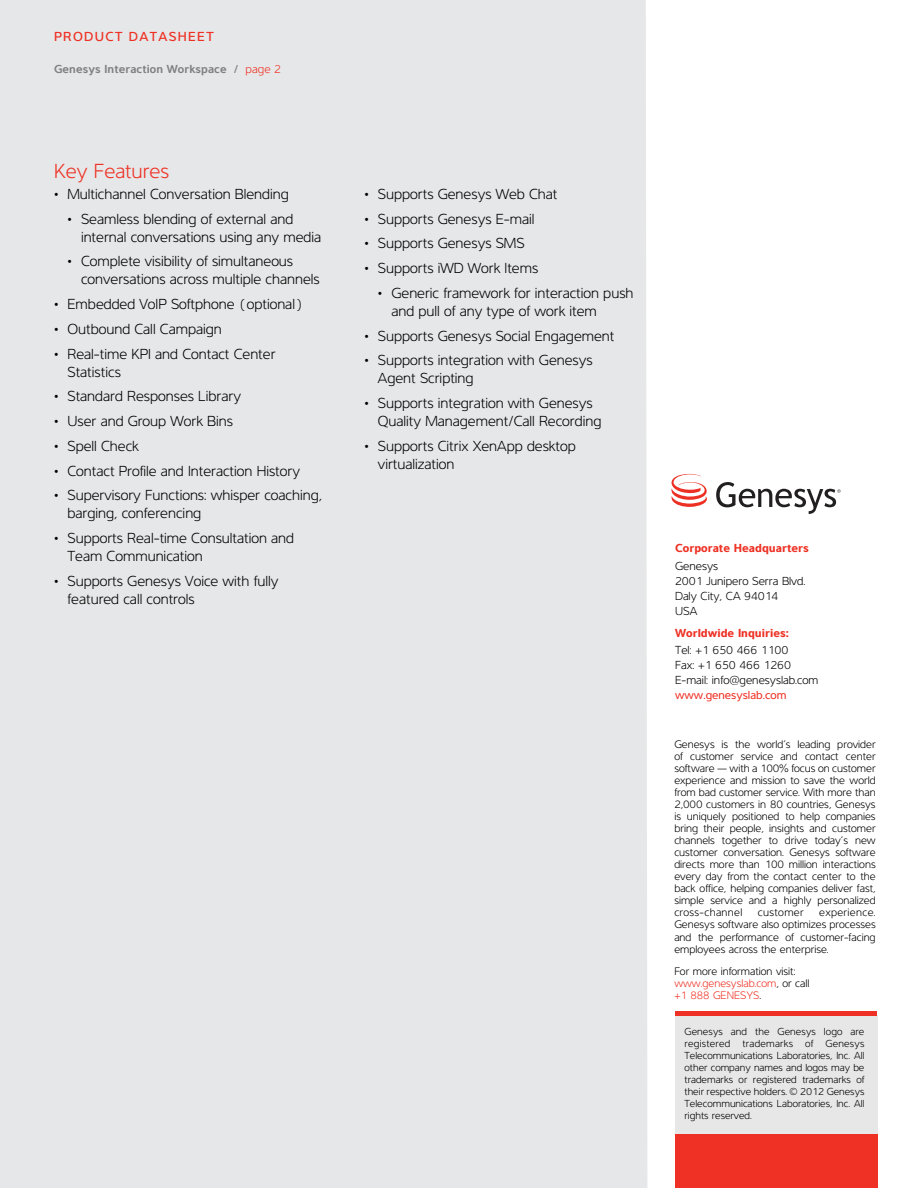
<style>
.page{position:relative;width:918px;height:1188px;background:#fff}
.page>*{position:absolute;margin:0;border:0;box-sizing:border-box;transform-origin:0 0}
.t1{font:300 21px "Interval";color:#ee3124}
.t2{font:300 15px/18px "Interval";color:#000}
.t3{font:500 13.5px "Interval";color:#ee3124}
.t4{font:300 12px/15px "Interval";color:#000}
.t5{font:700 12px "Interval";color:#ee3124}
.t6{font:600 12px "Interval";letter-spacing:.01em;color:#807f83}
.t7{font:12px "Interval";color:#ee3124}
.t8{font:300 11.25px/12px "Interval";color:#000;text-align:justify}
.t9{font:300 11.25px "Interval";letter-spacing:.03em;color:#000}
.t10{font:300 10.5px/12px "Interval";color:#000;text-align:justify}
.s1{font-weight:300;color:#ee3124}
.s2{color:#ee3124}
</style>
<div class="page">
<div style="left:0;top:0;width:647px;height:1188px;background:#e6e7e8"></div>
<div style="left:675px;top:1015px;width:203px;height:152px;background:#e7e7e7"></div>
<div style="left:675px;top:1134px;width:203px;height:54px;background:#ee3124"></div>
<div style="left:675px;top:1011px;width:201px;height:5px;background:#ee3124"></div>
<svg style="left:671px;top:474px;width:170px;height:40px"></svg>
<p class="t3" style="left:54px;top:29px;width:20px">PRODUCT</p>
<p class="t3" style="left:129px;top:29px;width:11px">DATAS</p>
<p class="t3" style="left:178px;top:29px;width:20px">HEET</p>
<p class="t6" style="left:54px;top:62px;width:229px">Genesys Interaction Workspace / <span class="s1">page 2</span></p>
<h1 class="t1" style="left:54px;top:159px;width:117px">Key Features</h1>
<p class="t2" style="left:54px;top:185px;width:236px">• Multichannel Conversation Blending</p>
<p class="t2" style="left:81px;top:209px;width:242px;text-indent:-14px">• Seamless blending of external and internal conversations using any media</p>
<p class="t2" style="left:81px;top:252px;width:240px;text-indent:-14px">• Complete visibility of simultaneous conversations across multiple channels</p>
<p class="t2" style="left:54px;top:295px;width:250px">• Embedded VoIP Softphone (optional)</p>
<p class="t2" style="left:54px;top:320px;width:169px">• Outbound Call Campaign</p>
<p class="t2" style="left:68px;top:344px;width:210px;text-indent:-14px">• Real-time KPI and Contact Center<br>Statistics</p>
<p class="t2" style="left:54px;top:387px;width:189px">• Standard Responses Library</p>
<p class="t2" style="left:54px;top:412px;width:181px">• User and Group Work Bins</p>
<p class="t2" style="left:54px;top:437px;width:86px">• Spell Check</p>
<p class="t2" style="left:54px;top:461px;width:248px">• Contact Profile and Interaction History</p>
<p class="t2" style="left:68px;top:486px;width:256px;text-indent:-14px">• Supervisory Functions: whisper coaching, barging, conferencing</p>
<p class="t2" style="left:68px;top:529px;width:228px;text-indent:-14px">• Supports Real-time Consultation and<br>Team Communication</p>
<p class="t2" style="left:68px;top:572px;width:213px;text-indent:-14px">• Supports Genesys Voice with fully featured call controls</p>
<p class="t2" style="left:364px;top:185px;width:195px">• Supports Genesys Web Chat</p>
<p class="t2" style="left:364px;top:209px;width:172px">• Supports Genesys E-mail</p>
<p class="t2" style="left:364px;top:234px;width:162px">• Supports Genesys SMS</p>
<p class="t2" style="left:364px;top:259px;width:175px">• Supports iWD Work Items</p>
<p class="t2" style="left:392px;top:284px;width:244px;text-indent:-14px">• Generic framework for interaction push and pull of any type of work item</p>
<p class="t2" style="left:364px;top:326px;width:252px">• Supports Genesys Social Engagement</p>
<p class="t2" style="left:378px;top:351px;width:216px;text-indent:-14px">• Supports integration with Genesys<br>Agent Scripting</p>
<p class="t2" style="left:378px;top:394px;width:225px;text-indent:-14px">• Supports integration with Genesys<br>Quality Management/Call Recording</p>
<p class="t2" style="left:378px;top:437px;width:199px;text-indent:-14px">• Supports Citrix XenApp desktop virtualization</p>
<p class="t5" style="left:675px;top:541px;width:135px">Corporate Headquarters</p>
<p class="t4" style="left:675px;top:558px;width:132px">Genesys<br>2001 Junipero Serra Blvd.<br>Daly City, CA 94014<br>USA</p>
<p class="t5" style="left:675px;top:625px;width:115px">Worldwide Inquiries:</p>
<p class="t4" style="left:675px;top:643px;width:145px">Tel: +1 650 466 1100<br>Fax: +1 650 466 1260<br>E-mail: info@genesyslab.com</p>
<p class="t7" style="left:675px;top:689px;width:113px">www.genesyslab.com</p>
<p class="t8" style="left:674px;top:738px;width:203px">Genesys is the world’s leading provider of customer service and contact center software — with a 100% focus on customer experience and mission to save the world from bad customer service. With more than 2,000 customers in 80 countries, Genesys is uniquely positioned to help companies bring their people, insights and customer channels together to drive today’s new customer conversation. Genesys software directs more than 100 million interactions every day from the contact center to the back office, helping companies deliver fast, simple service and a highly personalized cross-channel</p>
<p class="t8" style="left:674px;top:907px;width:203px;text-indent:145px">experience.<br>Genesys software also optimizes processes and the performance of customer-facing employees across the enterprise.</p>
<p class="t8" style="left:674px;top:965px;width:137px;text-align:left">For more information visit: <span class="s2">www.genesyslab.com</span>, or call <span class="s2">+1 888 GENESYS</span>.</p>
<p class="t9" style="left:758px;top:906px;width:47px">customer</p>
<p class="t10" style="left:685px;top:1025px;width:181px">Genesys and the Genesys logo are registered trademarks of Genesys Telecommunications Laboratories, Inc. All other company names and logos may be trademarks or registered trademarks of their respective holders. © 2012 Genesys Telecommunications Laboratories, Inc. All rights reserved.</p>
</div>
